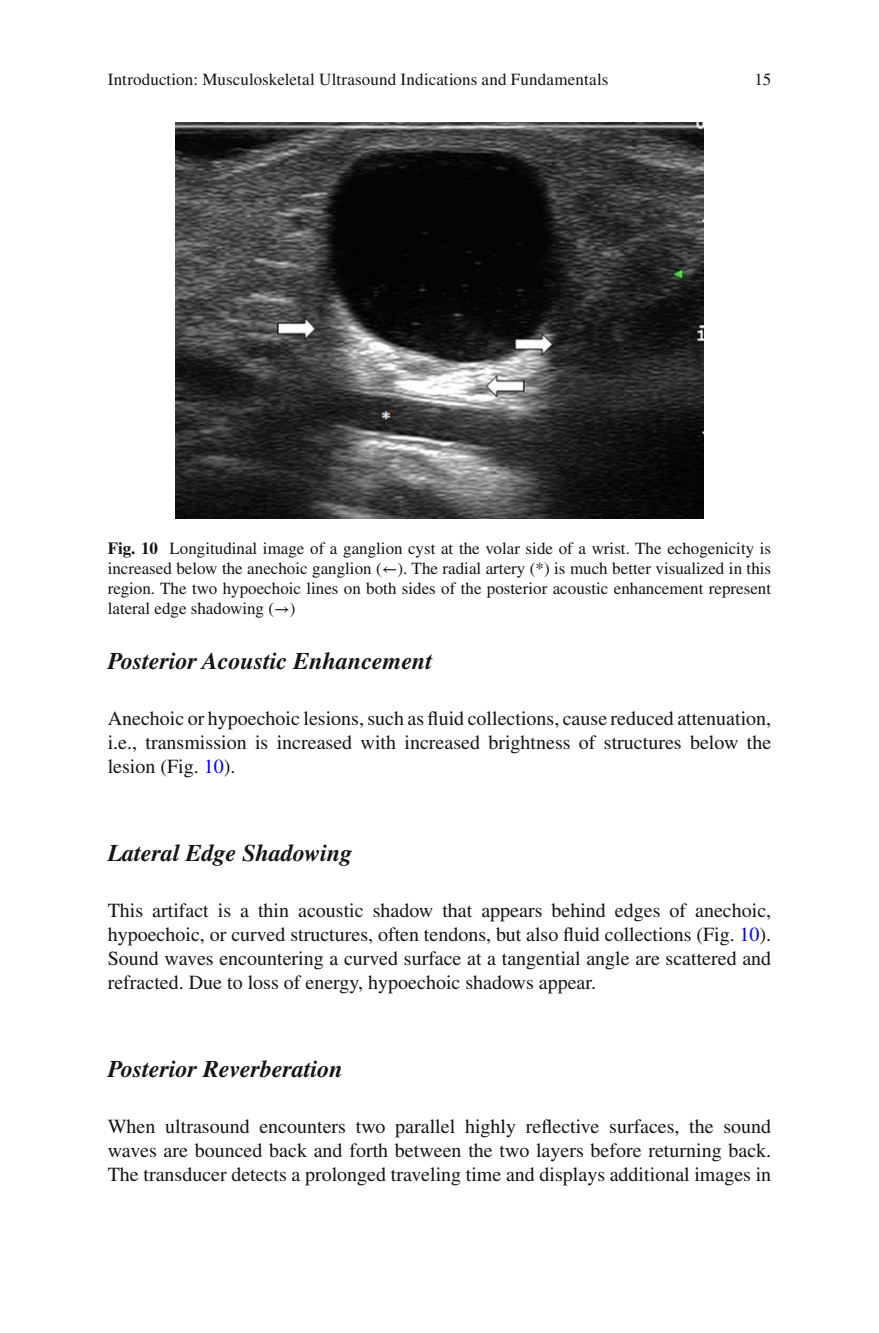
<style>
.page{position:relative;width:879px;height:1333px;background:#fff}
.page>*{position:absolute;margin:0;border:0;box-sizing:border-box;transform-origin:0 0}
.t1{font:italic 700 24px "Djvrlv Times";color:#131413}
.t2{font:20px/24px "Xsqvbg Times";color:#131413;text-align:justify}
.t3{font:17px/20px "Xsqvbg Times";color:#131413;text-align:justify}
.s1{font-family:"Kbqbsg Times";font-weight:700}
.s2{font-family:"Rhmftq STIX General"}
.s3{color:#00f}
</style>
<div class="page">
<img style="left:175px;top:122px;width:528px;height:396px">
<p class="t3" style="left:108px;top:71px;width:502px">Introduction: Musculoskeletal Ultrasound Indications and Fundamentals</p>
<p class="t3" style="left:754px;top:71px;width:18px">15</p>
<p class="t3" style="left:108px;top:540px;width:665px"><span class="s1">Fig. 10</span> Longitudinal image of a ganglion cyst at the volar side of a wrist . The echogenicity is increased below the anechoic ganglion (<span class="s2">←</span>). The radial artery (*) is much better visualized in this region. The two hypoechoic lines on both sides of the posterior acoustic enhancement represent lateral edge shadowing (<span class="s2">→</span>)</p>
<p class="t1" style="left:108px;top:652px;width:326px">Posterior Acoustic Enhancement</p>
<p class="t2" style="left:108px;top:708px;width:665px">Anechoic or hypoechoic lesions, such as fluid collections, cause reduced attenuation, i.e., transmission is increased with increased brightness of structures below the lesion (Fig. <span class="s3">10</span> ).</p>
<p class="t1" style="left:108px;top:844px;width:246px">Lateral Edge Shadowing</p>
<p class="t2" style="left:108px;top:900px;width:665px">This artifact is a thin acoustic shadow that appears behind edges of anechoic, hypoechoic, or curved structures, often tendons, but also fluid collections (Fig. <span class="s3">10</span> ).<br>Sound waves encountering a curved surface at a tangential angle are scattered and refracted. Due to loss of energy, hypoechoic shadows appear.</p>
<p class="t1" style="left:108px;top:1060px;width:236px">Posterior Reverberation</p>
<p class="t2" style="left:108px;top:1116px;width:665px">When ultrasound encounters two parallel highly reflective surfaces, the sound waves are bounced back and forth between the two layers before returning back.<br>The transducer detects a prolonged traveling time and displays additional images in</p>
</div>
